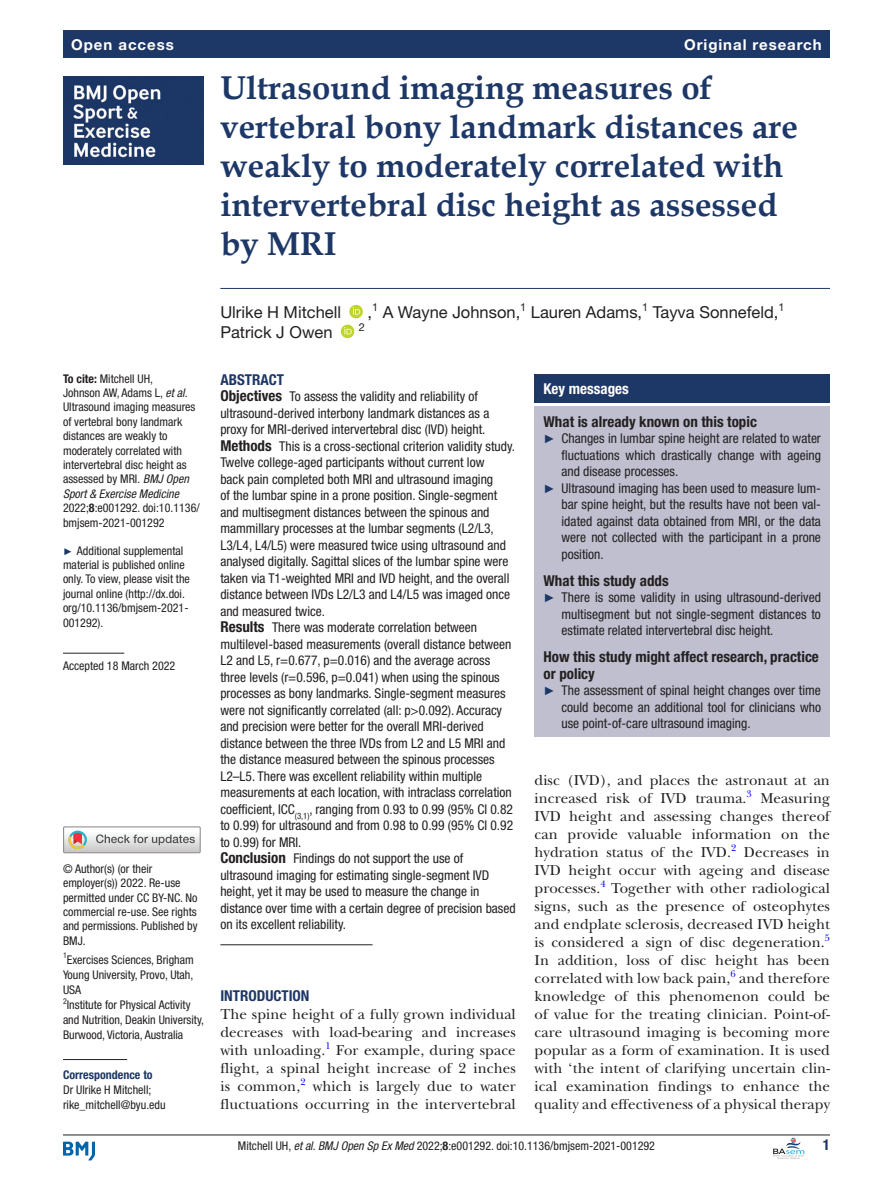
<style>
.page{position:relative;width:893px;height:1191px;background:#fff}
.page>*{position:absolute;margin:0;border:0;box-sizing:border-box;transform-origin:0 0}
.t1{font:700 33px/39px "Book Antiqua";color:#1d3766}
.t2{font:16.5px "Helvetica Neue LT Std";color:#231f20}
.t3{font:15px/18px "New Baskerville";letter-spacing:.005em;color:#231f20;text-align:justify}
.t4{font:700 condensed 15px/16.5px "Helvetica Neue LT Std";color:#231f20}
.t5{font:700 15px "Helvetica Neue LT Std";letter-spacing:.065em;color:#fff}
.t6{font:700 condensed 15px "Helvetica Neue LT Std";color:#1d3766}
.t7{font:700 condensed 15px "Helvetica Neue LT Std";color:#fff}
.t8{font:condensed 13.5px/16.5px "Helvetica Neue LT Std";color:#231f20;text-align:justify}
.t9{font:condensed 12px/14.4px "Helvetica Neue LT Std";color:#231f20}
.t10{font:700 condensed 12px "Helvetica Neue LT Std";color:#1d3766}
.t11{font:10.95px "Helvetica Neue LT Std";color:#231f20}
.t12{font:9.9px "New Baskerville";color:#00f}
.t13{font:condensed 7.95px "Helvetica Neue LT Std";color:#231f20}
.s1{font-weight:700}
.s2{font-style:italic}
.s3{font-family:"Arial";font-stretch:normal;font-size:9.75px;color:#1d3766}
.s4{font-weight:700;font-size:15px}
.s5{font-family:"Arial";font-stretch:normal;font-size:12px;color:#1d3766}
</style>
<div class="page">
<hr style="left:63px;top:1134px;width:767px;height:1px;background:#231f20">
<svg style="left:63px;top:1141px;width:32px;height:19px"></svg>
<svg style="left:773px;top:1137px;width:31px;height:22px"></svg>
<div style="left:63px;top:31px;width:767px;height:27px;background:#1d3766"></div>
<hr style="left:220px;top:288px;width:610px;height:1px;background:#1d3766">
<svg style="left:349px;top:305px;width:14px;height:13px"></svg>
<svg style="left:341px;top:325px;width:13px;height:13px"></svg>
<hr style="left:63px;top:653px;width:61px;height:1px;background:#231f20">
<hr style="left:63px;top:1059px;width:64px;height:1px;background:#231f20">
<div style="left:63px;top:826px;width:138px;height:27px;border:1px solid #969090"></div>
<svg style="left:64px;top:827px;width:136px;height:25px"></svg>
<img style="left:63px;top:77px;width:140px;height:88px">
<hr style="left:220px;top:944px;width:153px;height:1px;background:#231f20">
<div style="left:535px;top:374px;width:295px;height:29px;background:#1d3766"></div>
<div style="left:535px;top:407px;width:295px;height:330px;background:#bfbfcf"></div>
<p class="t5" style="left:71px;top:35px;width:104px">Open access</p>
<p class="t5" style="left:684px;top:35px;width:139px">Original research</p>
<h1 class="t1" style="left:220px;top:68px;width:579px">Ultrasound imaging measures of vertebral bony landmark distances are weakly to moderately correlated with intervertebral disc height as assessed by MRI</h1>
<p class="t9" style="left:63px;top:371px;width:138px"><span class="s1">To cite:</span> Mitchell UH,<br>Johnson AW, Adams L, <span class="s2">et al</span>.<br>Ultrasound imaging measures of vertebral bony landmark distances are weakly to moderately correlated with intervertebral disc height as assessed by MRI. <span class="s2">BMJ Open<br>Sport &amp; Exercise Medicine<br></span>2022;<span class="s1">8</span>:e001292. doi:10.1136/ bmjsem-2021-001292</p>
<p class="t9" style="left:63px;top:543px;width:128px"><span class="s3">►</span> Additional supplemental material is published online only. To view, please visit the journal online (http://dx.doi. org/10.1136/bmjsem-2021-<br>001292).</p>
<p class="t9" style="left:63px;top:658px;width:114px">Accepted 18 March 2022</p>
<p class="t9" style="left:63px;top:861px;width:136px">© Author(s) (or their employer(s)) 2022. Re-use permitted under CC BY-NC. No commercial re-use. See rights and permissions. Published by<br>BMJ.</p>
<p class="t13" style="left:63px;top:951px;width:5px">1</p>
<p class="t9" style="left:63px;top:952px;width:143px;line-height:15px;text-indent:4px">Exercises Sciences, Brigham<br>Young University, Provo, Utah,<br>USA<br><sup>2</sup>Institute for Physical Activity and Nutrition, Deakin University,<br>Burwood, Victoria, Australia</p>
<p class="t10" style="left:63px;top:1068px;width:91px">Correspondence to</p>
<p class="t9" style="left:63px;top:1082px;width:104px;line-height:15px">Dr Ulrike H Mitchell; rike_mitchell@byu.edu</p>
<p class="t11" style="left:372px;top:300px;width:8px">1</p>
<p class="t2" style="left:383px;top:303px;width:139px">A Wayne Johnson,</p>
<p class="t11" style="left:520px;top:300px;width:8px">1</p>
<p class="t2" style="left:531px;top:303px;width:113px">Lauren Adams,</p>
<p class="t11" style="left:642px;top:300px;width:8px">1</p>
<p class="t2" style="left:653px;top:303px;width:127px">Tayva Sonnefeld,</p>
<p class="t11" style="left:778px;top:300px;width:8px">1</p>
<p class="t2" style="left:220px;top:303px;width:122px">Ulrike H Mitchell</p>
<p class="t2" style="left:367px;top:303px;width:6px">,</p>
<p class="t2" style="left:220px;top:322px;width:114px">Patrick J Owen</p>
<p class="t11" style="left:359px;top:320px;width:8px">2</p>
<p class="t6" style="left:220px;top:370px;width:65px">ABSTRACT</p>
<p class="t8" style="left:220px;top:388px;width:297px;text-align:left"><span class="s4">Objectives</span> To assess the validity and reliability of ultrasound-derived interbony landmark distances as a proxy for MRI-derived intervertebral disc (IVD) height.<br><span class="s4">Methods</span> This is a cross-sectional criterion validity study.<br>Twelve college-aged participants without current low<br>back pain completed both MRI and ultrasound imaging<br>of the lumbar spine in a prone position. Single-segment and multisegment distances between the spinous and mammillary processes at the lumbar segments (L2/L3, L3/L4, L4/L5) were measured twice using ultrasound and analysed digitally. Sagittal slices of the lumbar spine were taken via T1-weighted MRI and IVD height, and the overall distance between IVDs L2/L3 and L4/L5 was imaged once and measured twice.<br><span class="s4">Results</span> There was moderate correlation between multilevel-based measurements (overall distance between L2 and L5, r=0.677, p=0.016) and the average across three levels (r=0.596, p=0.041) when using the spinous processes as bony landmarks. Single-segment measures were not significantly correlated (all: p&gt;0.092). Accuracy and precision were better for the overall MRI-derived distance between the three IVDs from L2 and L5 MRI and the distance measured between the spinous processes L2–L5. There was excellent reliability within multiple measurements at each location, with intraclass correlation coefficient, ICC<sub>(3,1)</sub>, ranging from 0.93 to 0.99 (95% CI 0.82 to 0.99) for ultrasound and from 0.98 to 0.99 (95% CI 0.92 to 0.99) for MRI.<br><span class="s4">Conclusion</span> Findings do not support the use of ultrasound imaging for estimating single-segment IVD height, yet it may be used to measure the change in distance over time with a certain degree of precision based on its excellent reliability.</p>
<p class="t6" style="left:220px;top:987px;width:91px">INTRODUCTION</p>
<p class="t3" style="left:220px;top:1005px;width:297px">The spine height of a fully grown individual decreases with load-bearing and increases with unloading.</p>
<p class="t12" style="left:325px;top:1039px;width:7px">1</p>
<p class="t3" style="left:220px;top:1041px;width:297px;text-indent:116px">For example, during space flight, a spinal height increase of 2 inches is common,</p>
<p class="t12" style="left:300px;top:1075px;width:7px">2</p>
<p class="t3" style="left:220px;top:1077px;width:297px;text-align:right">which is largely due to water<br>fluctuations occurring in the intervertebral</p>
<p class="t7" style="left:544px;top:379px;width:87px">Key messages</p>
<p class="t4" style="left:544px;top:413px;width:215px">What is already known on this topic</p>
<p class="t8" style="left:544px;top:430px;width:279px"><span class="s5">►</span> Changes in lumbar spine height are related to water</p>
<p class="t8" style="left:562px;top:446px;width:261px">fluctuations which drastically change with ageing</p>
<p class="t8" style="left:562px;top:463px;width:118px">and disease processes.</p>
<p class="t8" style="left:544px;top:479px;width:279px"><span class="s5">►</span> Ultrasound imaging has been used to measure lum-</p>
<p class="t8" style="left:562px;top:496px;width:261px">bar spine height, but the results have not been val-</p>
<p class="t8" style="left:562px;top:512px;width:261px">idated against data obtained from MRI, or the data</p>
<p class="t8" style="left:562px;top:529px;width:261px">were not collected with the participant in a prone</p>
<p class="t8" style="left:562px;top:545px;width:44px">position.</p>
<p class="t4" style="left:544px;top:572px;width:127px">What this study adds</p>
<p class="t8" style="left:562px;top:589px;width:261px;text-indent:-18px"><span class="s5">►</span> There is some validity in using ultrasound-derived multisegment but not single-segment distances to estimate related intervertebral disc height.</p>
<p class="t4" style="left:544px;top:648px;width:277px">How this study might affect research, practice or policy</p>
<p class="t8" style="left:562px;top:682px;width:261px;text-indent:-18px"><span class="s5">►</span> The assessment of spinal height changes over time could become an additional tool for clinicians who use point-of-care ultrasound imaging.</p>
<p class="t3" style="left:535px;top:771px;width:297px">disc (IVD), and places the astronaut at an increased risk of IVD trauma.</p>
<p class="t12" style="left:747px;top:787px;width:7px">3</p>
<p class="t3" style="left:535px;top:789px;width:297px;text-indent:226px">Measuring IVD height and assessing changes thereof can provide valuable information on the hydration status of the IVD.</p>
<p class="t12" style="left:731px;top:841px;width:7px">2</p>
<p class="t3" style="left:535px;top:843px;width:297px;text-indent:209px">Decreases in IVD height occur with ageing and disease processes.</p>
<p class="t12" style="left:600px;top:877px;width:7px">4</p>
<p class="t3" style="left:535px;top:879px;width:297px;text-indent:77px">Together with other radiological signs, such as the presence of osteophytes and endplate sclerosis, decreased IVD height is considered a sign of disc degeneration.</p>
<p class="t12" style="left:825px;top:931px;width:7px">5</p>
<p class="t3" style="left:535px;top:951px;width:297px">In addition, loss of disc height has been correlated with low back pain,</p>
<p class="t12" style="left:731px;top:967px;width:7px">6</p>
<p class="t3" style="left:535px;top:969px;width:297px;text-indent:205px">and therefore knowledge of this phenomenon could be of value for the treating clinician. Point-of&shy;care ultrasound imaging is becoming more popular as a form of examination. It is used with ‘the intent of clarifying uncertain clin&shy;ical examination findings to enhance the quality and effectiveness of a physical therapy</p>
<p class="t9" style="left:238px;top:1138px;width:419px">Mitchell UH, <span class="s2">et al</span>. <span class="s2">BMJ Open Sp Ex Med</span> 2022;<span class="s1">8</span>:e001292. doi:10.1136/bmjsem-2021-001292</p>
<p class="t6" style="left:823px;top:1135px;width:9px">1</p>
</div>
